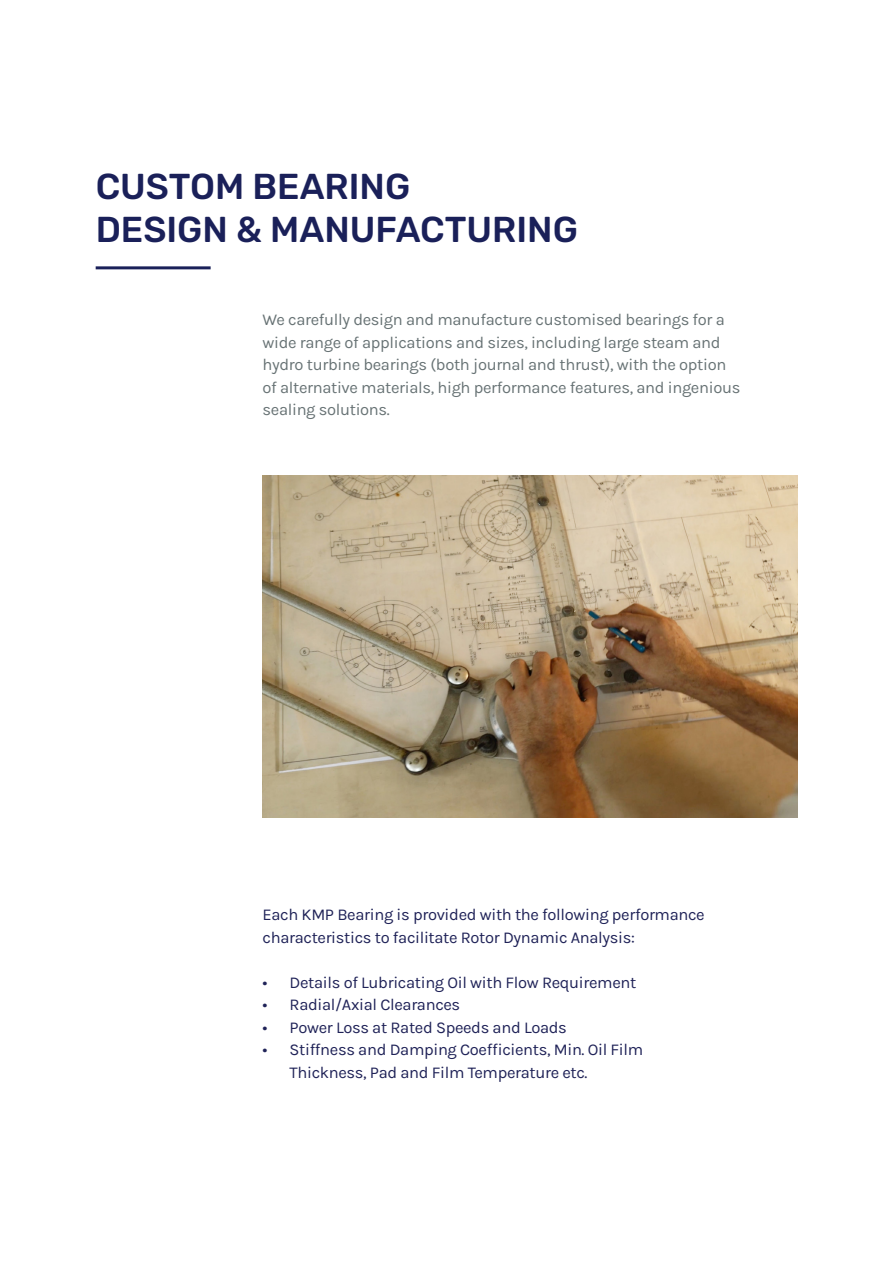
<style>
.page{position:relative;width:893px;height:1263px;background:#fff}
.page>*{position:absolute;margin:0;border:0;box-sizing:border-box;transform-origin:0 0}
.t1{font:500 36px "Rubik";color:#1a2059}
.t2{font:16.5px/22.5px "Karla";letter-spacing:-.02em;color:#202358}
.t3{font:16.5px/22.5px "Karla";letter-spacing:-.02em;color:#687375}
.s1{font-size:18px}
</style>
<div class="page">
<hr style="left:96px;top:266px;width:115px;height:3px;background:#1a2059">
<img style="left:263px;top:476px;width:534px;height:342px">
<p class="t1" style="left:96px;top:165px;width:316px">CUSTOM BEARING</p>
<p class="t1" style="left:96px;top:209px;width:484px">DESIGN &amp; MANUFACTURING</p>
<p class="t3" style="left:263px;top:308px;width:479px">We carefully design and manufacture customised bearings for a wide range of applications and sizes, including large steam and hydro turbine bearings (both journal and thrust), with the option of alternative materials, high performance features, and ingenious sealing solutions.</p>
<p class="t2" style="left:263px;top:903px;width:444px">Each KMP Bearing is provided with the following performance characteristics to facilitate Rotor Dynamic Analysis:</p>
<p class="t2" style="left:263px;top:970px;width:375px"><span class="s1">•</span> Details of Lubricating Oil with Flow Requirement</p>
<p class="t2" style="left:263px;top:993px;width:199px"><span class="s1">•</span> Radial/Axial Clearances</p>
<p class="t2" style="left:263px;top:1015px;width:306px"><span class="s1">•</span> Power Loss at Rated Speeds and Loads</p>
<p class="t2" style="left:290px;top:1038px;width:355px;text-indent:-27px"><span class="s1">•</span> Stiffness and Damping Coefficients, Min. Oil Film<br>Thickness, Pad and Film Temperature etc.</p>
</div>
